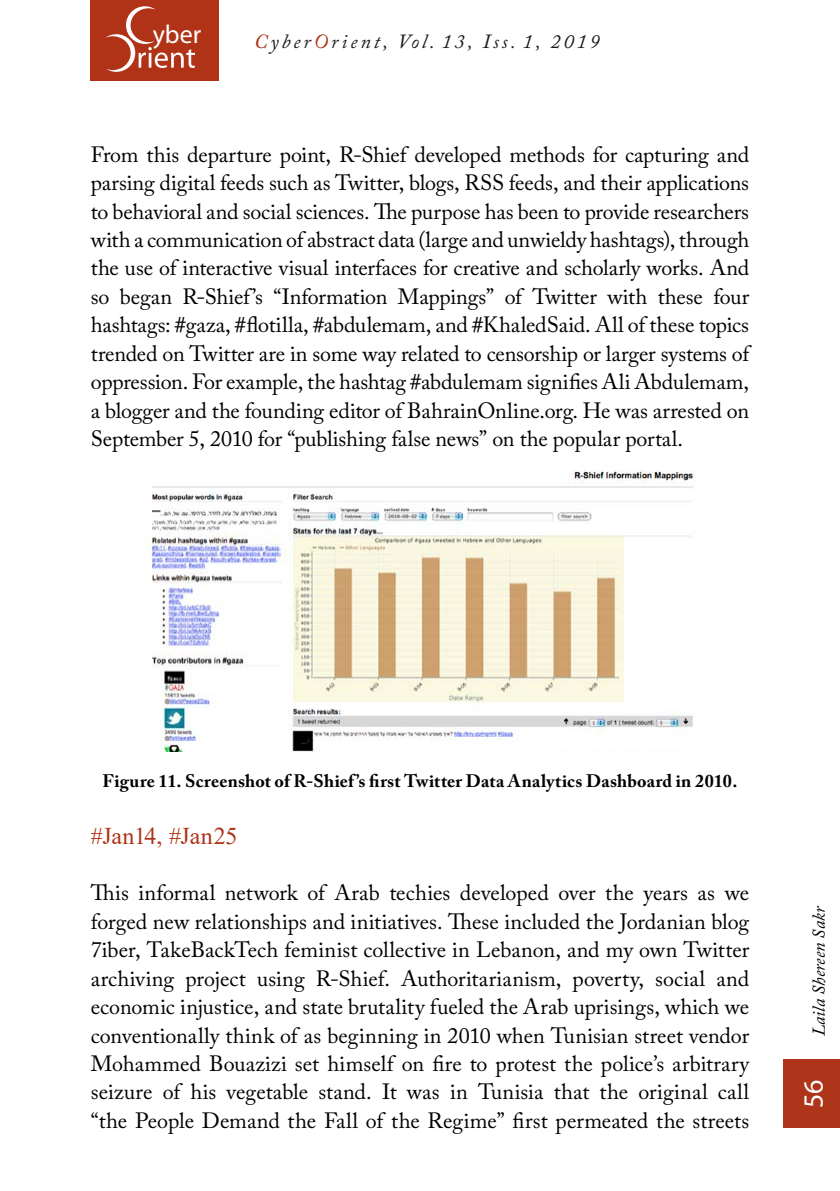
<style>
.page{position:relative;width:840px;height:1191px;background:#fff}
.page>*{position:absolute;margin:0;border:0;box-sizing:border-box;transform-origin:0 0}
.t1{font:28px "Myriad Pro";color:#fff}
.t2{font:26px "Myriad Pro";color:#fff}
.t3{font:24px "Times New Roman";letter-spacing:-.01em;color:#af3418}
.t4{font:22px/28.4px "Adobe Caslon Pro";letter-spacing:-.005em;color:#000;text-align:justify}
.t5{font:italic 20px "Adobe Caslon Pro";letter-spacing:.15em;color:#1f191a}
.t6{font:700 18px "Adobe Caslon Pro";letter-spacing:.015em;color:#000}
.t7{font:italic 18px "Adobe Caslon Pro";color:#000}
.s1{color:#af3418}
</style>
<div class="page">
<div style="left:782px;top:1059px;width:57px;height:68px;background:#ae351a"></div>
<div style="left:91px;top:0;width:128px;height:80px;background:#b03318"></div>
<svg style="left:106px;top:6px;width:89px;height:66px"></svg>
<img style="left:144px;top:471px;width:550px;height:280px">
<p class="t2" style="left:153px;top:18px;width:50px">yber</p>
<p class="t5" style="left:254px;top:29px;width:347px"><span class="s1">C</span>yber<span class="s1">O</span>rient, Vol. 13, Iss. 1, 2019</p>
<p class="t4" style="left:91px;top:140px;width:659px">From this departure point, R-Shief developed methods for capturing and parsing digital feeds such as Twitter, blogs, RSS feeds, and their applications to behavioral and social sciences. The purpose has been to provide researchers with a communication of abstract data (large and unwieldy hashtags), through the use of interactive visual interfaces for creative and scholarly works. And so began R-Shief’s “Information Mappings” of Twitter with these four hashtags: #gaza, #flotilla, #abdulemam, and #KhaledSaid. All of these topics trended on Twitter are in some way related to censorship or larger systems of oppression. For example, the hashtag #abdulemam signifies Ali Abdulemam, a blogger and the founding editor of BahrainOnline.org. He was arrested on September 5, 2010 for “publishing false news” on the popular portal.</p>
<p class="t6" style="left:102px;top:770px;width:636px">Figure 11. Screenshot of R-Shief’s first Twitter Data Analytics Dashboard in 2010.</p>
<p class="t3" style="left:91px;top:818px;width:148px">#Jan14, #Jan25</p>
<p class="t4" style="left:91px;top:878px;width:659px">This informal network of Arab techies developed over the years as we forged new relationships and initiatives. These included the Jordanian blog 7iber, TakeBackTech feminist collective in Lebanon, and my own Twitter archiving project using R-Shief. Authoritarianism, poverty, social and economic injustice, and state brutality fueled the Arab uprisings, which we conventionally think of as beginning in 2010 when Tunisian street vendor Mohammed Bouazizi set himself on fire to protest the police’s arbitrary seizure of his vegetable stand. It was in Tunisia that the original call “the People Demand the Fall of the Regime” first permeated the streets</p>
<p class="t7" style="left:807px;top:1036px;width:132px;rotate:-90deg">Laila Shereen Sakr</p>
<p class="t1" style="left:795px;top:1108px;width:30px;rotate:-90deg">56</p>
</div>
